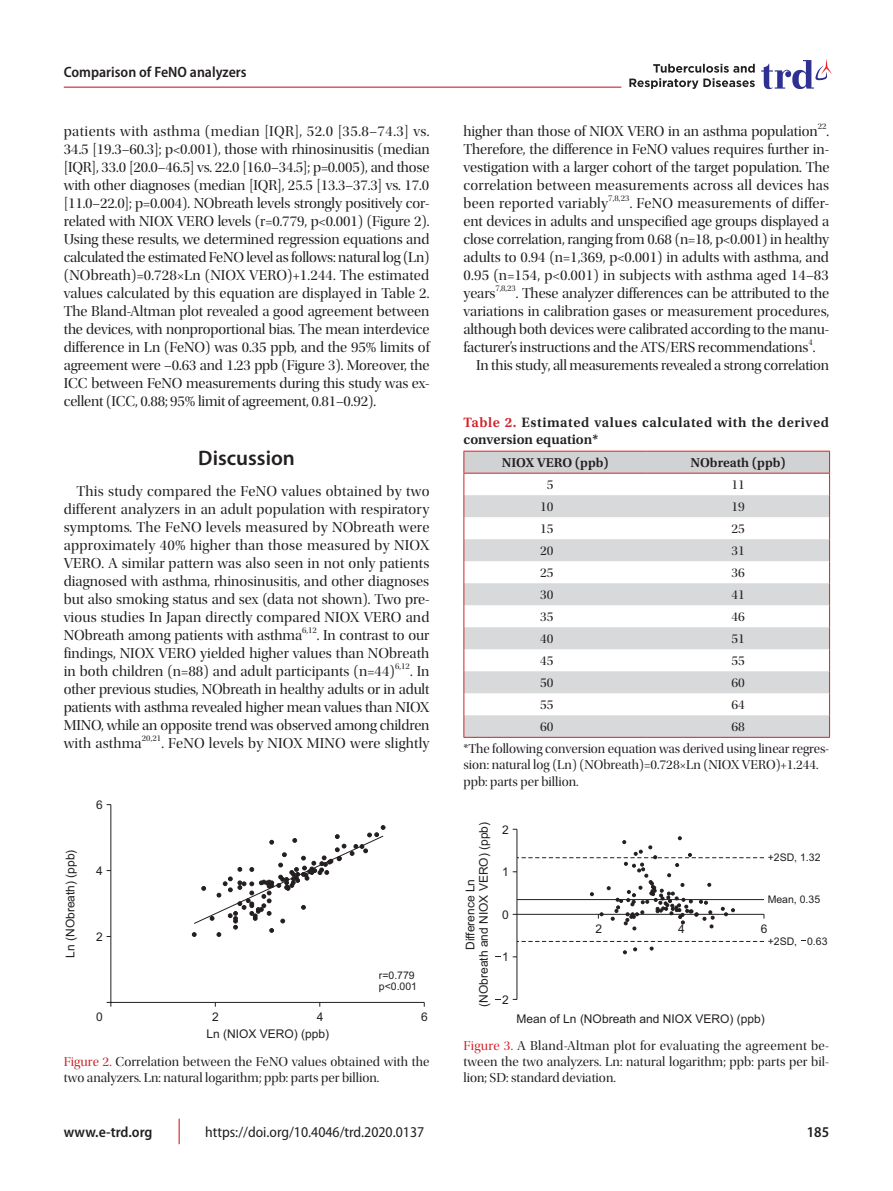
<style>
.page{position:relative;width:893px;height:1191px;background:#fff}
.page>*{position:absolute;margin:0;border:0;box-sizing:border-box;transform-origin:0 0}
.서론_1st{font:600 21px "Myriad Pro";color:#231f20}
.본문{font:15px/18px "Utopia Std Disp";letter-spacing:-.005em;color:#231f20;text-align:justify}
.t1{font:600 semi-condensed 15px "Myriad Pro";color:#231f20}
.t2{font:semi-condensed 15px "Myriad Pro";color:#231f20}
.본문-2{font:15px "Utopia Std Disp";letter-spacing:.015em;color:#231f20}
.표제목{font:600 14.25px/17.1px "Utopia Std";letter-spacing:.04em;color:#231f20}
.그림설명{font:13.5px/16.2px "Utopia Std Disp";color:#231f20}
.표내용{font:13.5px/16.2px "Utopia Std Disp";color:#231f20}
.표항목{font:600 13.5px "Utopia Std";color:#231f20}
.t3{font:12px/13.4px "Arial";color:#231f20;text-align:center}
.t4{font:10.5px/11.7px "Arial";color:#231f20}
.본문-3{font:8.7px "Utopia Std Disp";letter-spacing:.005em;color:#231f20}
.s1{color:#d1232a}
</style>
<div class="page">
<svg style="left:179px;top:1118px;width:1px;height:26px"></svg>
<svg style="left:629px;top:64px;width:126px;height:25px"></svg>
<hr style="left:64px;top:87px;width:557px;height:1px;background:#d1232a">
<svg style="left:761px;top:59px;width:71px;height:30px"></svg>
<svg style="left:463px;top:452px;width:367px;height:285px"></svg>
<hr style="left:463px;top:737px;width:184px;height:1px;background:#d1232a">
<hr style="left:647px;top:737px;width:183px;height:1px;background:#d1232a">
<hr style="left:463px;top:451px;width:184px;height:1px;background:#d1232a">
<hr style="left:647px;top:451px;width:183px;height:1px;background:#d1232a">
<hr style="left:463px;top:473px;width:184px;height:1px;background:#d1232a">
<hr style="left:647px;top:473px;width:183px;height:1px;background:#d1232a">
<svg style="left:106px;top:804px;width:319px;height:203px"></svg>
<svg style="left:192px;top:825px;width:193px;height:111px"></svg>
<hr style="left:516px;top:829px;width:1px;height:170px;background:#231f20">
<svg style="left:513px;top:836px;width:251px;height:94px"></svg>
<svg style="left:513px;top:941px;width:251px;height:16px"></svg>
<p class="t1" style="left:64px;top:62px;width:184px">Comparison of FeNO analyzers</p>
<p class="본문" style="left:64px;top:122px;width:367px">patients with asthma (median [IQR], 52.0 [35.8–74.3] vs.<br>34.5 [19.3–60.3]; p&lt;0.001), those with rhinosinusitis (median [IQR], 33.0 [20.0–46.5] vs. 22.0 [16.0–34.5]; p=0.005), and those with other diagnoses (median [IQR], 25.5 [13.3–37.3] vs. 17.0 [11.0–22.0]; p=0.004). NObreath levels strongly positively cor&shy;related with NIOX VERO levels (r=0.779, p&lt;0.001) (Figure 2).<br>Using these results, we determined regression equations and calculated the estimated FeNO level as follows: natural log (Ln) (NObreath)=0.728×Ln (NIOX VERO)+1.244. The estimated values calculated by this equation are displayed in Table 2.<br>The Bland-Altman plot revealed a good agreement between the devices, with nonproportional bias. The mean interdevice difference in Ln (FeNO) was 0.35 ppb, and the 95% limits of agreement were –0.63 and 1.23 ppb (Figure 3). Moreover, the ICC between FeNO measurements during this study was ex&shy;cellent (ICC, 0.88; 95% limit of agreement, 0.81–0.92).</p>
<p class="서론_1st" style="left:198px;top:444px;width:98px">Discussion</p>
<p class="본문" style="left:64px;top:482px;width:367px;text-indent:13px">This study compared the FeNO values obtained by two different analyzers in an adult population with respiratory symptoms. The FeNO levels measured by NObreath were approximately 40% higher than those measured by NIOX VERO. A similar pattern was also seen in not only patients diagnosed with asthma, rhinosinusitis, and other diagnoses but also smoking status and sex (data not shown). Two pre&shy;vious studies In Japan directly compared NIOX VERO and NObreath among patients with asthma</p>
<p class="본문-3" style="left:302px;top:625px;width:16px">6,12</p>
<p class="본문" style="left:64px;top:626px;width:367px;text-indent:253px">. In contrast to our findings, NIOX VERO yielded higher values than NObreath in both children (n=88) and adult participants (n=44)</p>
<p class="본문-3" style="left:395px;top:661px;width:16px">6,12</p>
<p class="본문" style="left:64px;top:662px;width:367px;text-indent:346px">. In other previous studies, NObreath in healthy adults or in adult patients with asthma revealed higher mean values than NIOX MINO, while an opposite trend was observed among children with asthma</p>
<p class="본문-3" style="left:142px;top:733px;width:21px">20,21</p>
<p class="본문-2" style="left:161px;top:735px;width:270px">. FeNO levels by NIOX MINO were slightly</p>
<p class="t3" style="left:65px;top:957px;width:110px;rotate:-90deg">Ln (NObreath) (ppb)</p>
<p class="t3" style="left:96px;top:799px;width:8px">6</p>
<p class="t3" style="left:96px;top:865px;width:8px">4</p>
<p class="t3" style="left:96px;top:931px;width:8px">2</p>
<p class="t4" style="left:379px;top:970px;width:40px">r=0.779 p&lt;0.001</p>
<p class="t3" style="left:96px;top:1011px;width:8px">0</p>
<p class="t3" style="left:421px;top:1011px;width:8px">6</p>
<p class="t3" style="left:206px;top:1028px;width:124px">Ln (NIOX VERO) (ppb)</p>
<p class="t3" style="left:212px;top:1011px;width:8px">2</p>
<p class="t3" style="left:317px;top:1011px;width:8px">4</p>
<p class="그림설명" style="left:64px;top:1054px;width:367px"><span class="s1">Figure 2.</span> Correlation between the FeNO values obtained with the two analyzers. Ln: natural logarithm; ppb: parts per billion.</p>
<p class="본문" style="left:463px;top:122px;width:356px">higher than those of NIOX VERO in an asthma population</p>
<p class="본문-3" style="left:818px;top:121px;width:10px">22</p>
<p class="본문" style="left:463px;top:122px;width:367px;text-indent:363px">.<br>Therefore, the difference in FeNO values requires further in&shy;vestigation with a larger cohort of the target population. The correlation between measurements across all devices has been reported variably</p>
<p class="본문-3" style="left:608px;top:193px;width:23px">7,8,23</p>
<p class="본문" style="left:463px;top:194px;width:367px;text-indent:166px">. FeNO measurements of differ&shy;ent devices in adults and unspecified age groups displayed a close correlation, ranging from 0.68 (n=18, p&lt;0.001) in healthy adults to 0.94 (n=1,369, p&lt;0.001) in adults with asthma, and 0.95 (n=154, p&lt;0.001) in subjects with asthma aged 14–83 years</p>
<p class="본문-3" style="left:495px;top:283px;width:22px">7,8,23</p>
<p class="본문" style="left:463px;top:284px;width:367px;text-indent:52px">. These analyzer differences can be attributed to the variations in calibration gases or measurement procedures, although both devices were calibrated according to the manu&shy;facturer’s instructions and the ATS/ERS recommendations .</p>
<p class="본문-3" style="left:808px;top:337px;width:6px">4</p>
<p class="본문" style="left:476px;top:356px;width:354px">In this study, all measurements revealed a strong correlation</p>
<p class="표제목" style="left:463px;top:414px;width:367px"><span class="s1">Table 2.</span> Estimated values calculated with the derived conversion equation*</p>
<p class="표항목" style="left:502px;top:454px;width:108px">NIOX VERO (ppb)</p>
<p class="표항목" style="left:691px;top:454px;width:97px">NObreath (ppb)</p>
<p class="표내용" style="left:547px;top:476px;width:8px">5</p>
<p class="표내용" style="left:731px;top:476px;width:15px">11</p>
<p class="표내용" style="left:540px;top:498px;width:15px">10</p>
<p class="표내용" style="left:731px;top:498px;width:15px">19</p>
<p class="표내용" style="left:540px;top:520px;width:15px">15</p>
<p class="표내용" style="left:731px;top:520px;width:15px">25</p>
<p class="표내용" style="left:540px;top:542px;width:15px">20</p>
<p class="표내용" style="left:731px;top:542px;width:15px">31</p>
<p class="표내용" style="left:540px;top:564px;width:15px">25</p>
<p class="표내용" style="left:731px;top:564px;width:15px">36</p>
<p class="표내용" style="left:540px;top:586px;width:15px">30</p>
<p class="표내용" style="left:731px;top:586px;width:15px">41</p>
<p class="표내용" style="left:540px;top:608px;width:15px">35</p>
<p class="표내용" style="left:731px;top:608px;width:15px">46</p>
<p class="표내용" style="left:540px;top:630px;width:15px">40</p>
<p class="표내용" style="left:731px;top:630px;width:15px">51</p>
<p class="표내용" style="left:540px;top:652px;width:15px">45</p>
<p class="표내용" style="left:731px;top:652px;width:15px">55</p>
<p class="표내용" style="left:540px;top:674px;width:15px">50</p>
<p class="표내용" style="left:731px;top:674px;width:15px">60</p>
<p class="표내용" style="left:540px;top:696px;width:15px">55</p>
<p class="표내용" style="left:731px;top:696px;width:15px">64</p>
<p class="표내용" style="left:540px;top:718px;width:15px">60</p>
<p class="표내용" style="left:731px;top:718px;width:15px">68</p>
<p class="표내용" style="left:463px;top:741px;width:367px">*The following conversion equation was derived using linear regres&shy;sion: natural log (Ln) (NObreath)=0.728×Ln (NIOX VERO)+1.244.</p>
<p class="표내용" style="left:463px;top:773px;width:117px">ppb: parts per billion.</p>
<p class="t3" style="left:465px;top:1006px;width:186px;rotate:-90deg">Difference Ln<br>(NObreath and NIOX VERO) (ppb)</p>
<p class="t3" style="left:502px;top:823px;width:8px">2</p>
<p class="t3" style="left:502px;top:866px;width:8px">1</p>
<p class="t3" style="left:502px;top:908px;width:8px">0</p>
<p class="t3" style="left:502px;top:951px;width:8px">1</p>
<p class="t4" style="left:768px;top:852px;width:54px">+2SD, 1.32</p>
<p class="t4" style="left:768px;top:894px;width:54px">Mean, 0.35</p>
<p class="t4" style="left:768px;top:936px;width:61px">+2SD, 0.63</p>
<p class="t3" style="left:595px;top:923px;width:8px">2</p>
<p class="t3" style="left:678px;top:923px;width:8px">4</p>
<p class="t3" style="left:761px;top:923px;width:8px">6</p>
<p class="t3" style="left:502px;top:994px;width:8px">2</p>
<p class="t3" style="left:517px;top:1012px;width:250px">Mean of Ln (NObreath and NIOX VERO) (ppb)</p>
<p class="그림설명" style="left:463px;top:1037px;width:367px;text-align:justify"><span class="s1">Figure 3.</span> A Bland-Altman plot for evaluating the agreement be&shy;tween the two analyzers. Ln: natural logarithm; ppb: parts per bil&shy;lion; SD: standard deviation.</p>
<p class="t1" style="left:64px;top:1122px;width:90px">www.e-trd.org</p>
<p class="t2" style="left:205px;top:1122px;width:221px">https://doi.org/10.4046/trd.2020.0137</p>
<p class="t1" style="left:807px;top:1122px;width:24px">185</p>
</div>
